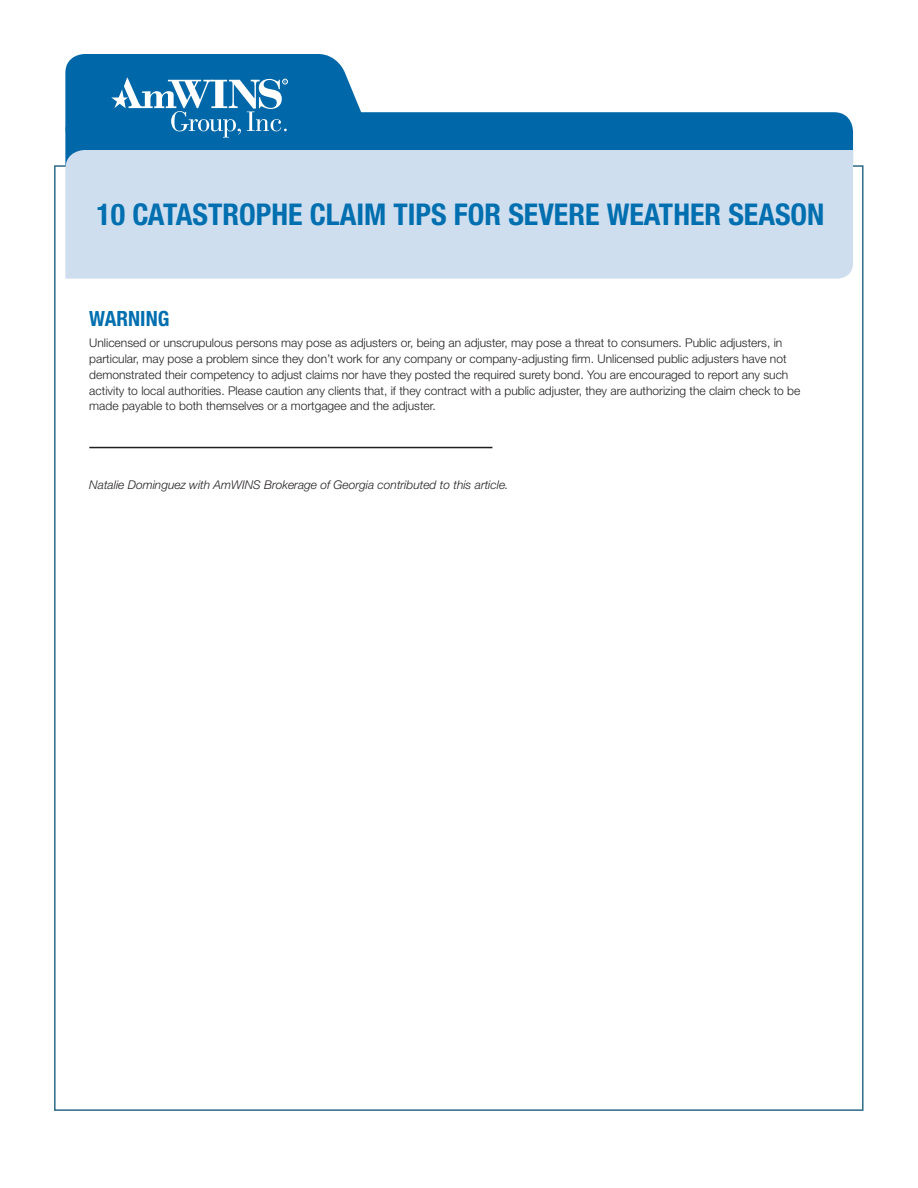
<style>
.page{position:relative;width:918px;height:1188px;background:#fff}
.page>*{position:absolute;margin:0;border:0;box-sizing:border-box;transform-origin:0 0}
.t1{font:700 condensed 30px "Helvetica Neue LT Pro";color:#006faf}
.t2{font:700 condensed 21px "Helvetica Neue LT Pro";color:#006faf}
.t3{font:300 12px/15.8px "Helvetica Neue LT Pro";color:#231f20}
.t4{font:italic 300 12px "Helvetica Neue LT Pro";color:#231f20}
</style>
<div class="page">
<svg style="left:65px;top:54px;width:788px;height:96px"></svg>
<div style="left:65px;top:150px;width:788px;height:129px;background:#cfdeef"></div>
<hr style="left:89px;top:447px;width:403px;height:1px;background:#231f20">
<p class="t1" style="left:96px;top:196px;width:730px">10 CATASTROPHE CLAIM TIPS FOR SEVERE WEATHER SEASON</p>
<p class="t2" style="left:89px;top:306px;width:82px">WARNING</p>
<p class="t3" style="left:89px;top:335px;width:713px">Unlicensed or unscrupulous persons may pose as adjusters or, being an adjuster, may pose a threat to consumers. Public adjusters, in particular, may pose a problem since they don’t work for any company or company-adjusting firm. Unlicensed public adjusters have not demonstrated their competency to adjust claims nor have they posted the required surety bond. You are encouraged to report any such activity to local authorities. Please caution any clients that, if they contract with a public adjuster, they are authorizing the claim check to be made payable to both themselves or a mortgagee and the adjuster.</p>
<p class="t4" style="left:89px;top:478px;width:421px">Natalie Dominguez with AmWINS Brokerage of Georgia contributed to this article.</p>
</div>
